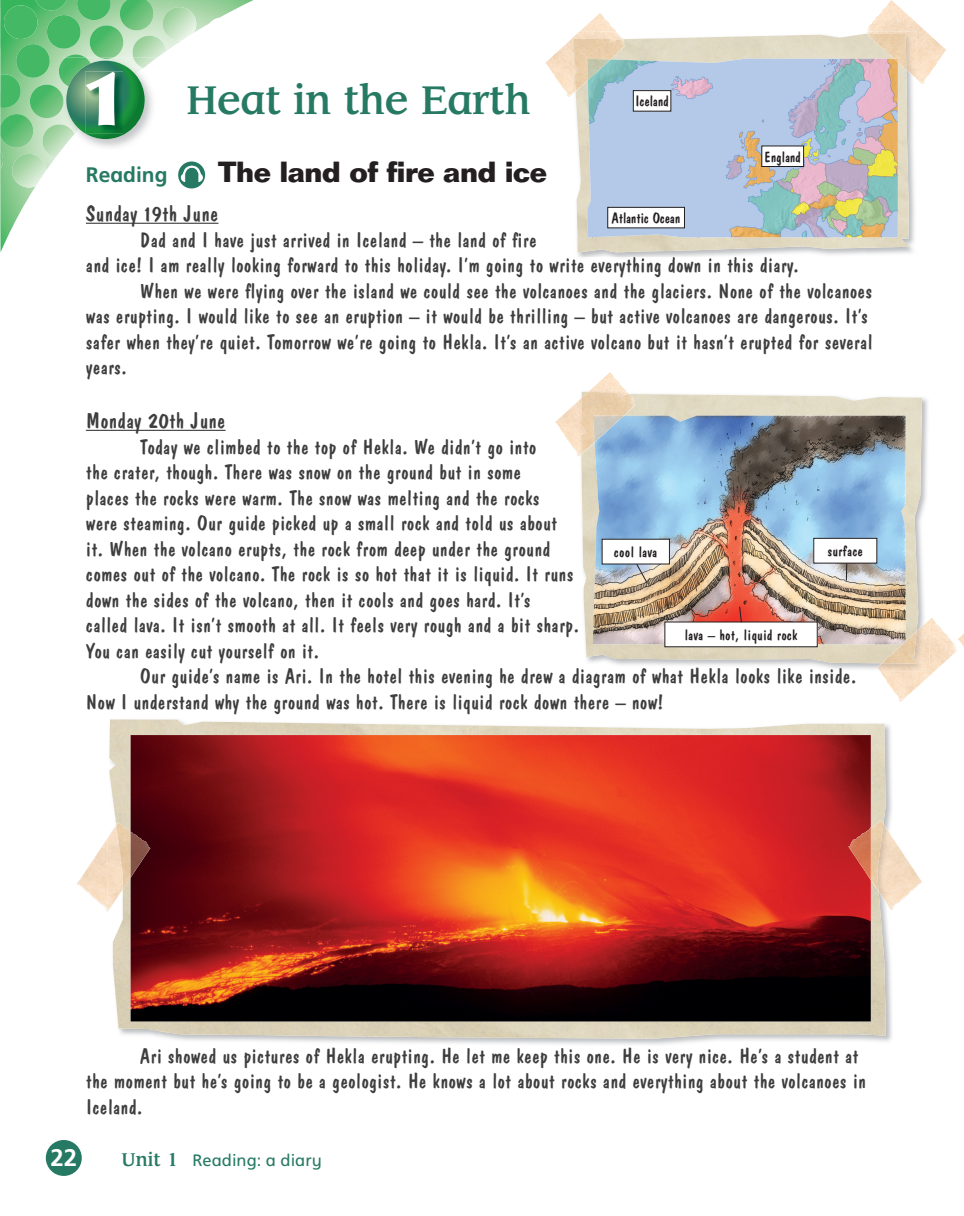
<style>
.page{position:relative;width:964px;height:1216px;background:#fff}
.page>*{position:absolute;margin:0;border:0;box-sizing:border-box;transform-origin:0 0}
.t1{font:500 39px "Leawood Infant";letter-spacing:-.01em;color:#267a63}
.t2{font:700 28.5px "Folio Std";letter-spacing:-.025em;color:#231f20}
.t3{font:700 24px "Frutiger Inf";color:#fff}
.t4{font:22.5px "Dom Casual Std";color:#3e3e3f}
.t5{font:21px/25.5px "Dom Casual Std";color:#3e3e3f}
.t6{font:700 21px "Frutiger Inf";color:#267a63}
.t7{font:16.5px "Frutiger Inf";color:#267a63}
.t8{font:15px "Dom Casual Std";color:#231f20}
.t9{font:15px "Dom Casual Std";letter-spacing:-.03em;color:#231f20}
.s1{font-family:"Optima LT Std";font-weight:900;font-size:75px;color:#fff}
.s2{font-family:"Leawood Infant";font-weight:500;font-size:18px}
</style>
<div class="page">
<div style="left:46px;top:1139px;width:36px;height:36px;background:#267a63;border-radius:50%"></div>
<img style="left:922px;top:398px;width:6px;height:38px">
<img style="left:922px;top:436px;width:5px;height:181px">
<img style="left:581px;top:394px;width:341px;height:269px">
<img style="left:593px;top:415px;width:312px;height:229px">
<img style="left:885px;top:724px;width:6px;height:40px">
<img style="left:840px;top:764px;width:52px;height:278px">
<img style="left:109px;top:719px;width:776px;height:319px">
<hr style="left:86px;top:430px;width:139px;height:1px;background:#3e3e3f">
<svg style="left:0;top:0;width:254px;height:252px"></svg>
<img style="left:131px;top:735px;width:739px;height:286px">
<img style="left:577px;top:252px;width:44px;height:5px">
<img style="left:867px;top:79px;width:48px;height:175px">
<img style="left:573px;top:257px;width:199px;height:3px">
<img style="left:575px;top:34px;width:334px;height:218px">
<img style="left:587px;top:59px;width:310px;height:178px">
<img style="left:867px;top:1px;width:24px;height:29px">
<img style="left:865px;top:31px;width:51px;height:48px">
<img style="left:866px;top:33px;width:40px;height:37px">
<img style="left:551px;top:13px;width:65px;height:45px">
<img style="left:572px;top:31px;width:51px;height:63px">
<img style="left:574px;top:38px;width:51px;height:53px">
<img style="left:587px;top:59px;width:23px;height:21px">
<img style="left:564px;top:372px;width:61px;height:42px">
<img style="left:579px;top:390px;width:50px;height:66px">
<img style="left:581px;top:392px;width:54px;height:62px">
<img style="left:593px;top:415px;width:31px;height:27px">
<img style="left:880px;top:617px;width:51px;height:84px">
<img style="left:877px;top:619px;width:52px;height:52px">
<img style="left:881px;top:631px;width:36px;height:32px">
<img style="left:76px;top:839px;width:31px;height:64px">
<img style="left:107px;top:824px;width:16px;height:87px">
<img style="left:116px;top:822px;width:15px;height:67px">
<img style="left:131px;top:833px;width:19px;height:44px">
<img style="left:892px;top:872px;width:30px;height:37px">
<img style="left:877px;top:824px;width:15px;height:86px">
<img style="left:870px;top:820px;width:13px;height:72px">
<img style="left:850px;top:828px;width:20px;height:16px">
<img style="left:958px;top:634px;width:6px;height:13px">
<div style="left:633px;top:91px;width:38px;height:20px;background:#fff"></div>
<div style="left:633px;top:90px;width:38px;height:21px;border:1px solid #231f20"></div>
<div style="left:607px;top:207px;width:77px;height:21px;background:#fff"></div>
<div style="left:607px;top:207px;width:78px;height:21px;border:1px solid #231f20"></div>
<div style="left:761px;top:146px;width:42px;height:20px;background:#fff"></div>
<div style="left:761px;top:146px;width:43px;height:21px;border:1px solid #231f20"></div>
<div style="left:813px;top:538px;width:63px;height:25px;background:#fff"></div>
<div style="left:813px;top:538px;width:64px;height:25px;border:1px solid #231f20"></div>
<div style="left:665px;top:622px;width:152px;height:24px;background:#fff"></div>
<svg style="left:635px;top:564px;width:13px;height:20px"></svg>
<svg style="left:738px;top:606px;width:4px;height:17px"></svg>
<svg style="left:846px;top:563px;width:1px;height:17px"></svg>
<div style="left:602px;top:539px;width:67px;height:25px;background:#fff"></div>
<div style="left:601px;top:539px;width:68px;height:25px;border:1px solid #231f20"></div>
<svg style="left:0;top:0;width:219px;height:196px"></svg>
<h1 class="t1" style="left:82px;top:76px;width:450px"><span class="s1">1</span> Heat in the Earth</h1>
<p class="t9" style="left:635px;top:92px;width:35px">Iceland</p>
<p class="t9" style="left:764px;top:148px;width:38px">England</p>
<p class="t6" style="left:86px;top:163px;width:83px">Reading</p>
<h2 class="t2" style="left:218px;top:155px;width:331px">The land of fire and ice</h2>
<p class="t4" style="left:86px;top:200px;width:134px">Sunday 19th June</p>
<p class="t5" style="left:140px;top:227px;width:398px">Dad and I have just arrived in Iceland – the land of fire</p>
<p class="t5" style="left:86px;top:252px;width:714px">and ice! I am really looking forward to this holiday. I’m going to write everything down in this diary.</p>
<p class="t5" style="left:140px;top:278px;width:734px">When we were flying over the island we could see the volcanoes and the glaciers. None of the volcanoes</p>
<p class="t5" style="left:86px;top:303px;width:783px">was erupting. I would like to see an eruption – it would be thrilling – but active volcanoes are dangerous. It’s</p>
<p class="t5" style="left:86px;top:329px;width:788px">safer when they’re quiet. Tomorrow we’re going to Hekla. It’s an active volcano but it hasn’t erupted for several</p>
<p class="t5" style="left:86px;top:354px;width:43px">years.</p>
<p class="t4" style="left:86px;top:407px;width:141px">Monday 20th June</p>
<p class="t5" style="left:86px;top:434px;width:495px;text-indent:54px">Today we climbed to the top of Hekla. We didn’t go into<br>the crater, though. There was snow on the ground but in some<br>places the rocks were warm. The snow was melting and the rocks<br>were steaming. Our guide picked up a small rock and told us about it. When the volcano erupts, the rock from deep under the ground comes out of the volcano. The rock is so hot that it is liquid. It runs down the sides of the volcano, then it cools and goes hard. It’s<br>called lava. It isn’t smooth at all. It feels very rough and a bit sharp.<br>You can easily cut yourself on it.</p>
<p class="t5" style="left:86px;top:663px;width:772px;text-indent:54px">Our guide’s name is Ari. In the hotel this evening he drew a diagram of what Hekla looks like inside.<br>Now I understand why the ground was hot. There is liquid rock down there – now!</p>
<p class="t9" style="left:611px;top:209px;width:70px">Atlantic Ocean</p>
<p class="t8" style="left:827px;top:542px;width:37px">surface</p>
<p class="t8" style="left:614px;top:543px;width:45px">cool lava</p>
<p class="t8" style="left:684px;top:626px;width:115px">lava – hot, liquid rock</p>
<p class="t5" style="left:86px;top:1042px;width:781px;text-indent:54px">Ari showed us pictures of Hekla erupting. He let me keep this one. He is very nice. He’s a student at the moment but he’s going to be a geologist. He knows a lot about rocks and everything about the volcanoes in<br>Iceland.</p>
<p class="t3" style="left:51px;top:1143px;width:28px">22</p>
<p class="t7" style="left:121px;top:1150px;width:202px"><span class="s2">Unit 1</span> Reading: a diary</p>
</div>
